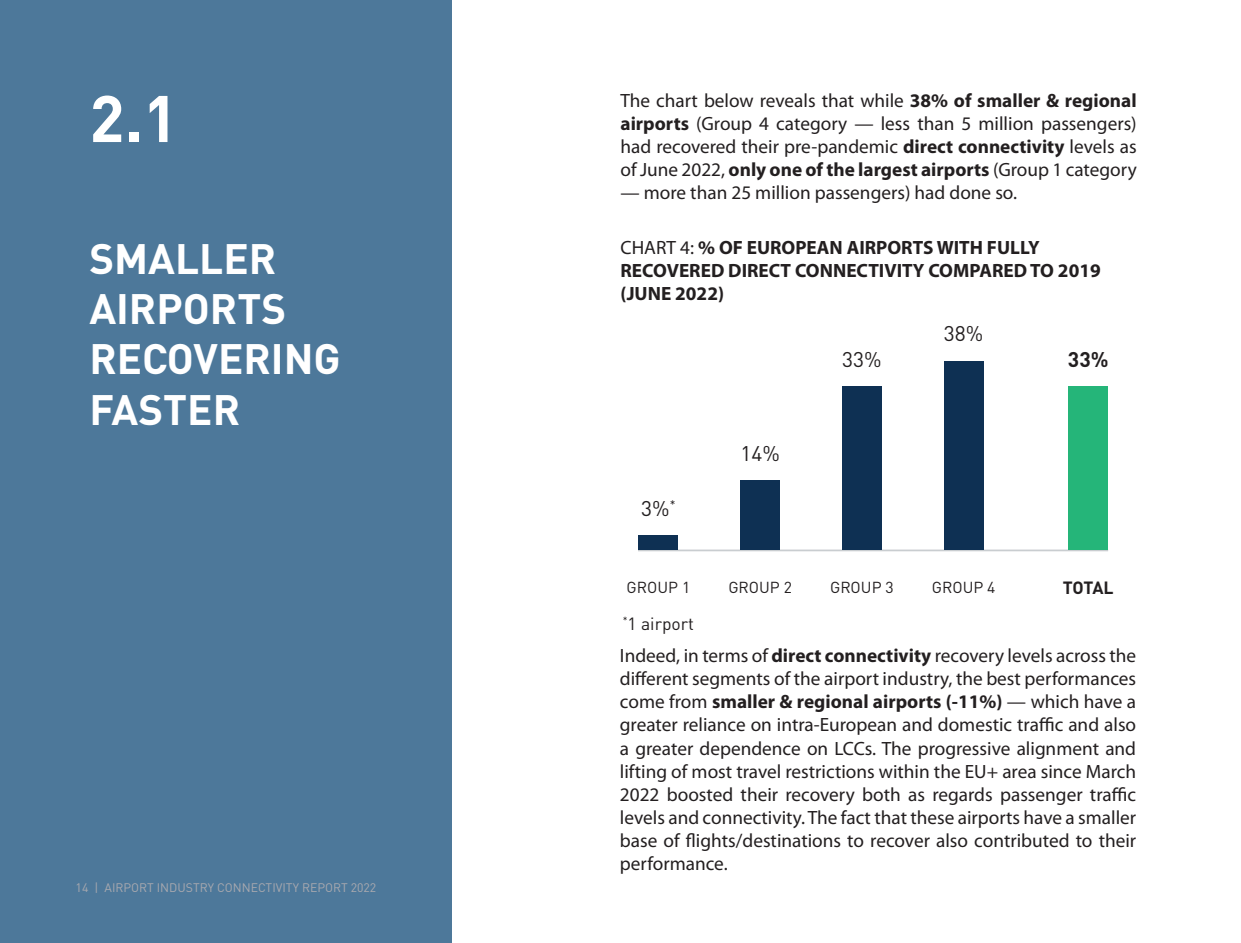
<style>
.page{position:relative;width:1241px;height:943px;background:#fff}
.page>*{position:absolute;margin:0;border:0;box-sizing:border-box;transform-origin:0 0}
.t1{font:700 64.75px "DINOT";color:#fff}
.t2{font:700 42px/50.4px "DINOT";color:#fff}
.t3{font:21px "DINOT";color:#231f20}
.t4{font:700 21px "DINOT";color:#231f20}
.t5{font:19.25px/23.1px "Myriad Pro";color:#231f20;text-align:justify}
.t6{font:700 19.25px/23.1px "Myriad Pro";color:#231f20}
.t7{font:17.5px "DINOT";color:#231f20}
.t8{font:700 17.5px "DINOT";letter-spacing:-.02em;color:#231f20}
.t9{font:15.75px "DINOT";color:#231f20}
.t10{font:12.25px "DINOT";color:#a9a9af}
.s1{font-weight:700}
.s2{font-weight:400}
</style>
<div class="page">
<hr style="left:638px;top:549px;width:469px;height:2px;background:#c9cdd0">
<div style="left:0;top:0;width:451px;height:943px;background:#4d789a"></div>
<div style="left:638px;top:534px;width:40px;height:15px;background:#0e3053"></div>
<div style="left:740px;top:480px;width:40px;height:69px;background:#0e3053"></div>
<div style="left:842px;top:386px;width:39px;height:163px;background:#0e3053"></div>
<div style="left:943px;top:361px;width:40px;height:188px;background:#0e3053"></div>
<div style="left:1068px;top:386px;width:39px;height:163px;background:#25b579"></div>
<p class="t1" style="left:89px;top:75px;width:90px">2.1</p>
<p class="t2" style="left:89px;top:231px;width:252px">SMALLER<br>AIRPORTS<br>RECOVERING<br>FASTER</p>
<p class="t10" style="left:76px;top:880px;width:302px">14 | AIRPORT INDUSTRY CONNECTIVITY REPORT 2022</p>
<p class="t5" style="left:620px;top:89px;width:517px">The chart below reveals that while <span class="s1">38% of smaller &amp; regional airports</span> (Group 4 category — less than 5 million passengers) had recovered their pre-pandemic <span class="s1">direct connectivity</span> levels as of June 2022, <span class="s1">only one of the largest airports</span> (Group 1 category</p>
<p class="t5" style="left:620px;top:181px;width:398px">— more than 25 million passengers) had done so.</p>
<p class="t6" style="left:620px;top:235px;width:481px"><span class="s2">CHART 4:</span> % OF EUROPEAN AIRPORTS WITH FULLY<br>RECOVERED DIRECT CONNECTIVITY COMPARED TO 2019</p>
<p class="t6" style="left:620px;top:281px;width:105px">(JUNE 2022)</p>
<p class="t3" style="left:641px;top:494px;width:36px">3%<sup>*</sup></p>
<p class="t3" style="left:740px;top:439px;width:41px">14%</p>
<p class="t3" style="left:842px;top:345px;width:41px">33%</p>
<p class="t3" style="left:943px;top:319px;width:41px">38%</p>
<p class="t4" style="left:1067px;top:345px;width:42px">33%</p>
<p class="t9" style="left:626px;top:577px;width:65px">GROUP 1</p>
<p class="t9" style="left:728px;top:577px;width:65px">GROUP 2</p>
<p class="t9" style="left:830px;top:577px;width:65px">GROUP 3</p>
<p class="t9" style="left:931px;top:577px;width:65px">GROUP 4</p>
<p class="t8" style="left:1062px;top:576px;width:52px">TOTAL</p>
<p class="t7" style="left:622px;top:611px;width:73px"><sup>*</sup>1 airport</p>
<p class="t5" style="left:620px;top:643px;width:517px">Indeed, in terms of <span class="s1">direct connectivity</span> recovery levels across the different segments of the airport industry, the best performances come from <span class="s1">smaller &amp; regional airports (-11%)</span> — which have a greater reliance on intra-European and domestic traffic and also a greater dependence on LCCs. The progressive alignment and lifting of most travel restrictions within the EU+ area since March 2022 boosted their recovery both as regards passenger traffic levels and connectivity. The fact that these airports have a smaller base of flights/destinations to recover also contributed to their performance.</p>
</div>
